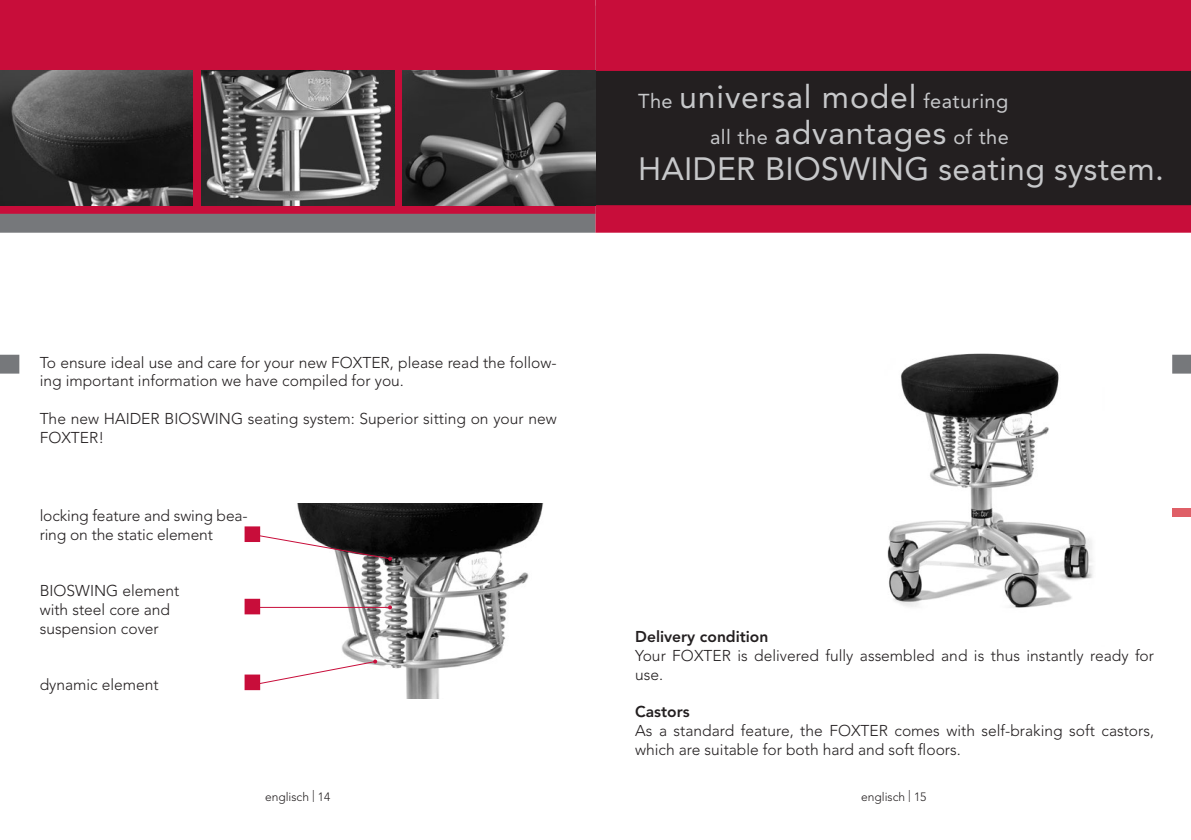
<style>
.page{position:relative;width:1191px;height:840px;background:#fff}
.page>*{position:absolute;margin:0;border:0;box-sizing:border-box;transform-origin:0 0}
.t1{font:32px "Avenir";letter-spacing:.01em;color:#c7c8ca}
.t2{font:20px "Avenir";letter-spacing:.025em;color:#c7c8ca}
.t3{font:300 15.6px/18.8px "Avenir";color:#231f20}
.t4{font:800 15.6px "Avenir";color:#231f20}
.t5{font:300 12px "Avenir";color:#231f20}
.s1{font-size:20px}
.s2{font-size:32px}
</style>
<div class="page">
<img style="left:887px;top:353px;width:206px;height:255px">
<svg style="left:1172px;top:354px;width:19px;height:19px"></svg>
<svg style="left:0;top:354px;width:19px;height:19px"></svg>
<div style="left:0;top:214px;width:595px;height:18px;background:#76787b"></div>
<div style="left:0;top:0;width:595px;height:214px;background:#c80d3a"></div>
<div style="left:595px;top:0;width:596px;height:232px;background:#c80d3a"></div>
<div style="left:595px;top:71px;width:596px;height:134px;background:#231f20"></div>
<img style="left:403px;top:71px;width:192px;height:134px">
<img style="left:0;top:71px;width:193px;height:134px">
<img style="left:202px;top:71px;width:192px;height:134px">
<img style="left:292px;top:503px;width:252px;height:195px">
<svg style="left:250px;top:533px;width:142px;height:27px"></svg>
<svg style="left:260px;top:659px;width:117px;height:27px"></svg>
<hr style="left:248px;top:606px;width:142px;height:1px;background:#c80d3a">
<svg style="left:388px;top:605px;width:4px;height:4px"></svg>
<div style="left:244px;top:526px;width:16px;height:15px;background:#c80d3a;border:2px solid #c80d3a"></div>
<div style="left:244px;top:598px;width:16px;height:16px;background:#c80d3a;border:2px solid #c80d3a"></div>
<div style="left:244px;top:674px;width:16px;height:15px;background:#c80d3a;border:2px solid #c80d3a"></div>
<div style="left:1172px;top:508px;width:19px;height:8px;background:#df5f67"></div>
<p class="t3" style="left:40px;top:352px;width:518px">To ensure ideal use and care for your new FOXTER, please read the follow&shy;ing important information we have compiled for you.</p>
<p class="t3" style="left:40px;top:409px;width:518px">The new HAIDER BIOSWING seating system: Superior sitting on your new<br>FOXTER!</p>
<p class="t3" style="left:40px;top:506px;width:209px">locking feature and swing bea&shy;ring on the static element</p>
<p class="t3" style="left:40px;top:581px;width:141px">BIOSWING element</p>
<p class="t3" style="left:40px;top:599px;width:132px">with steel core and</p>
<p class="t3" style="left:40px;top:618px;width:121px">suspension cover</p>
<p class="t3" style="left:40px;top:674px;width:121px">dynamic element</p>
<p class="t1" style="left:638px;top:78px;width:372px"><span class="s1">The</span> universal model <span class="s1">featuring</span></p>
<p class="t2" style="left:710px;top:125px;width:300px">all the <span class="s2">advantages</span> of the</p>
<p class="t1" style="left:638px;top:150px;width:527px">HAIDER BIOSWING seating system.</p>
<p class="t4" style="left:635px;top:627px;width:135px">Delivery condition</p>
<p class="t3" style="left:635px;top:646px;width:520px">Your FOXTER is delivered fully assembled and is thus instantly ready for use.</p>
<p class="t4" style="left:635px;top:702px;width:56px">Castors</p>
<p class="t3" style="left:635px;top:721px;width:520px">As a standard feature, the FOXTER comes with self-braking soft castors, which are suitable for both hard and soft floors.</p>
<p class="t5" style="left:265px;top:789px;width:67px">englisch | 14</p>
<p class="t5" style="left:861px;top:789px;width:67px">englisch | 15</p>
</div>
